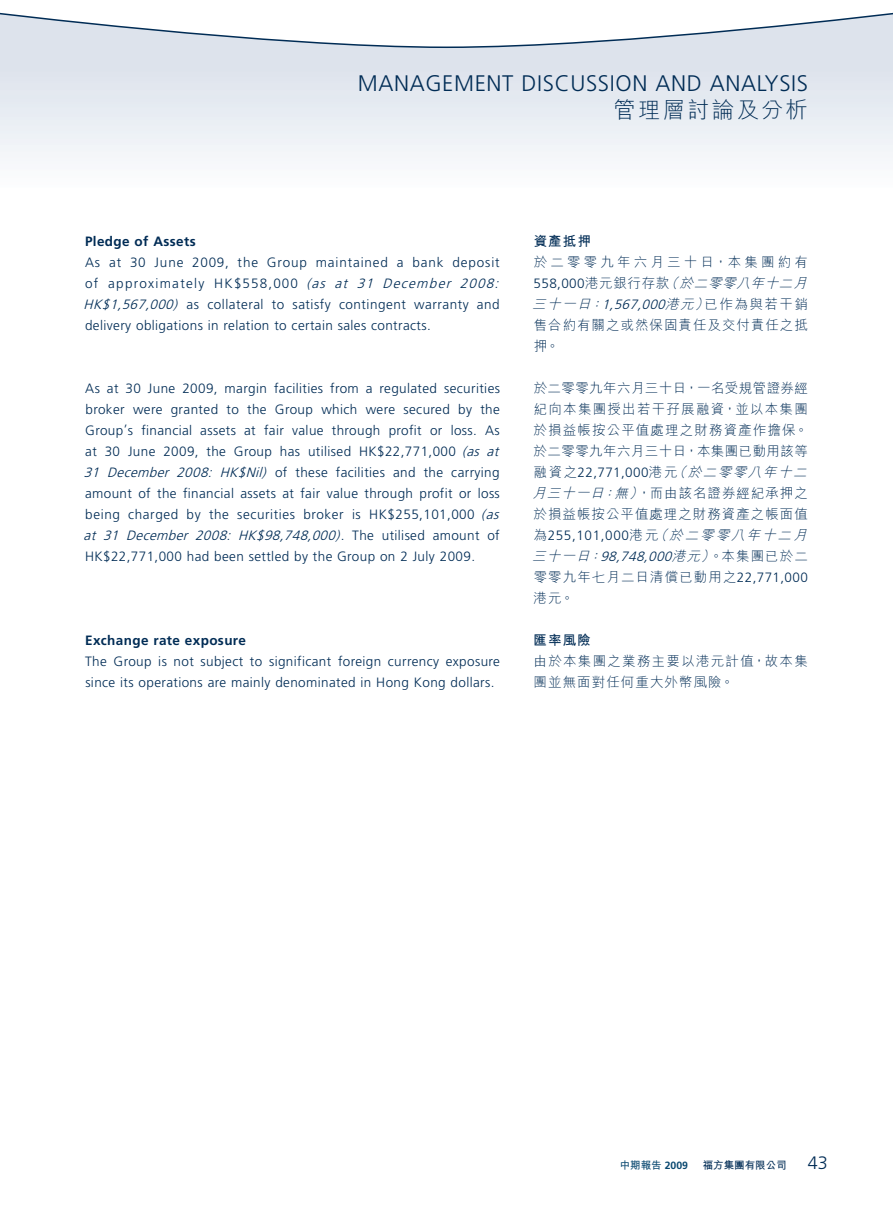
<style>
.page{position:relative;width:893px;height:1212px;background:#fff}
.page>*{position:absolute;margin:0;border:0;box-sizing:border-box;transform-origin:0 0}
.t1{font:300 22.5px "Frutiger LT Std";letter-spacing:.03em;color:#002c55}
.t2{font:300 22.5px "M Hei HK";letter-spacing:.095em;color:#002c55}
.t3{font:300 13.5px/21px "Frutiger LT Std";letter-spacing:.03em;color:#002c55}
.t4{font:300 13.5px/21px "M Hei HK";letter-spacing:.08em;color:#002c55}
.t5{font:italic 300 13.5px/21px "M Hei HK";color:#002c55}
.t6{font:300 13.5px/21px "M Hei HK";letter-spacing:.235em;color:#002c55}
.t7{font:700 13.5px "Frutiger LT Std";letter-spacing:.03em;color:#002c55}
.t8{font:italic 300 13.5px "Frutiger LT Std";color:#002c55}
.t9{font:700 13.5px "M Hei HK";letter-spacing:.08em;color:#002c55}
.t10{font:700 10.5px "M Hei HK";color:#002c55}
.t11{font:700 10.5px "M Hei HK";color:#094870}
.s1{font-style:italic}
.s2{font-family:"Frutiger LT Std"}
.s3{font-family:"M Hei HK"}
.s4{font-family:"M Hei HK";font-style:normal}
.s5{font-family:"M Hei HK";font-style:italic}
.s6{font-style:normal}
.s7{font-family:"Frutiger LT Std";font-style:normal}
.s8{font-family:"Frutiger LT Std";font-weight:300;font-size:18px}
</style>
<div class="page">
<svg style="left:0;top:12px;width:893px;height:145px"></svg>
<h1 class="t1" style="left:358px;top:70px;width:452px">MANAGEMENT DISCUSSION AND ANALYSIS</h1>
<h1 class="t2" style="left:613px;top:99px;width:196px">管理層討論及分析</h1>
<p class="t7" style="left:85px;top:233px;width:112px">Pledge of Assets</p>
<p class="t3" style="left:84px;top:252px;width:420px">As at 30 June 2009, the Group maintained a bank deposit of approximately HK$558,000 <span class="s1">(as at 31 December 2008:<br>HK$1,567,000)</span> as collateral to satisfy contingent warranty and delivery obligations in relation to certain sales contracts.</p>
<p class="t3" style="left:84px;top:378px;width:420px">As at 30 June 2009, margin facilities from a regulated securities broker were granted to the Group which were secured by the Group’s financial assets at fair value through profit or loss. As at 30 June 2009, the Group has utilised HK$22,771,000 <span class="s1">(as at 31 December 2008: HK$Nil)</span> of these facilities and the carrying amount of the financial assets at fair value through profit or loss being charged by the securities broker is HK$255,101,000 <span class="s1">(as at 31 December 2008: HK$98,748,000)</span>. T h e u t i l i se d a m o u n t of HK$22,771,000 had been settled by the Group on 2 July 2009.</p>
<p class="t7" style="left:85px;top:632px;width:162px">Exchange rate exposure</p>
<p class="t3" style="left:85px;top:651px;width:416px">The Group is not subject to significant foreign currency exposure since its operations are mainly denominated in Hong Kong dollars.</p>
<p class="t9" style="left:534px;top:231px;width:59px">資產抵押</p>
<p class="t6" style="left:534px;top:251px;width:278px">於二零零九年六月三十日，本集團約有<br><span class="s2">558,000</span>港元銀行存款<span class="s1">（於二零零八年十二月</span></p>
<p class="t8" style="left:532px;top:297px;width:277px"><span class="s3">三十一日：</span>1,567,000<span class="s3">港元）</span><span class="s4">已作為與若干銷</span></p>
<p class="t4" style="left:534px;top:314px;width:276px">售合約有關之或然保固責任及交付責任之抵押。</p>
<p class="t4" style="left:534px;top:377px;width:276px;text-align:justify">於二零零九年六月三十日，一名受規管證券經紀向本集團授出若干孖展融資，並以本集團於損益帳按公平值處理之財務資產作擔保。於二零零九年六月三十日，本集團已動用該等</p>
<p class="t3" style="left:534px;top:462px;width:278px"><span class="s3">融資之</span>22,771,000<span class="s3">港元</span><span class="s5">（於二零零八年十二</span></p>
<p class="t4" style="left:532px;top:482px;width:277px"><span class="s1">月三十一日：無）</span>，而由該名證券經紀承押之於損益帳按公平值處理之財務資產之帳面值</p>
<p class="t5" style="left:532px;top:524px;width:279px"><span class="s6">為</span><span class="s7">255,101,000</span><span class="s6">港元</span>（於二零零八年十二月三十一日：<span class="s2">98,748,000</span>港元）<span class="s6">。本集團已於二</span></p>
<p class="t4" style="left:534px;top:566px;width:276px">零零九年七月二日清償已動用之<span class="s2">22,771,000</span>港元。</p>
<p class="t9" style="left:534px;top:630px;width:59px">匯率風險</p>
<p class="t4" style="left:534px;top:650px;width:276px">由於本集團之業務主要以港元計值，故本集團並無面對任何重大外幣風險。</p>
<p class="t11" style="left:620px;top:1158px;width:70px">中期報告 <span class="s2">2009</span></p>
<p class="t10" style="left:703px;top:1158px;width:127px">福方集團有限公司 <span class="s8">43</span></p>
</div>
